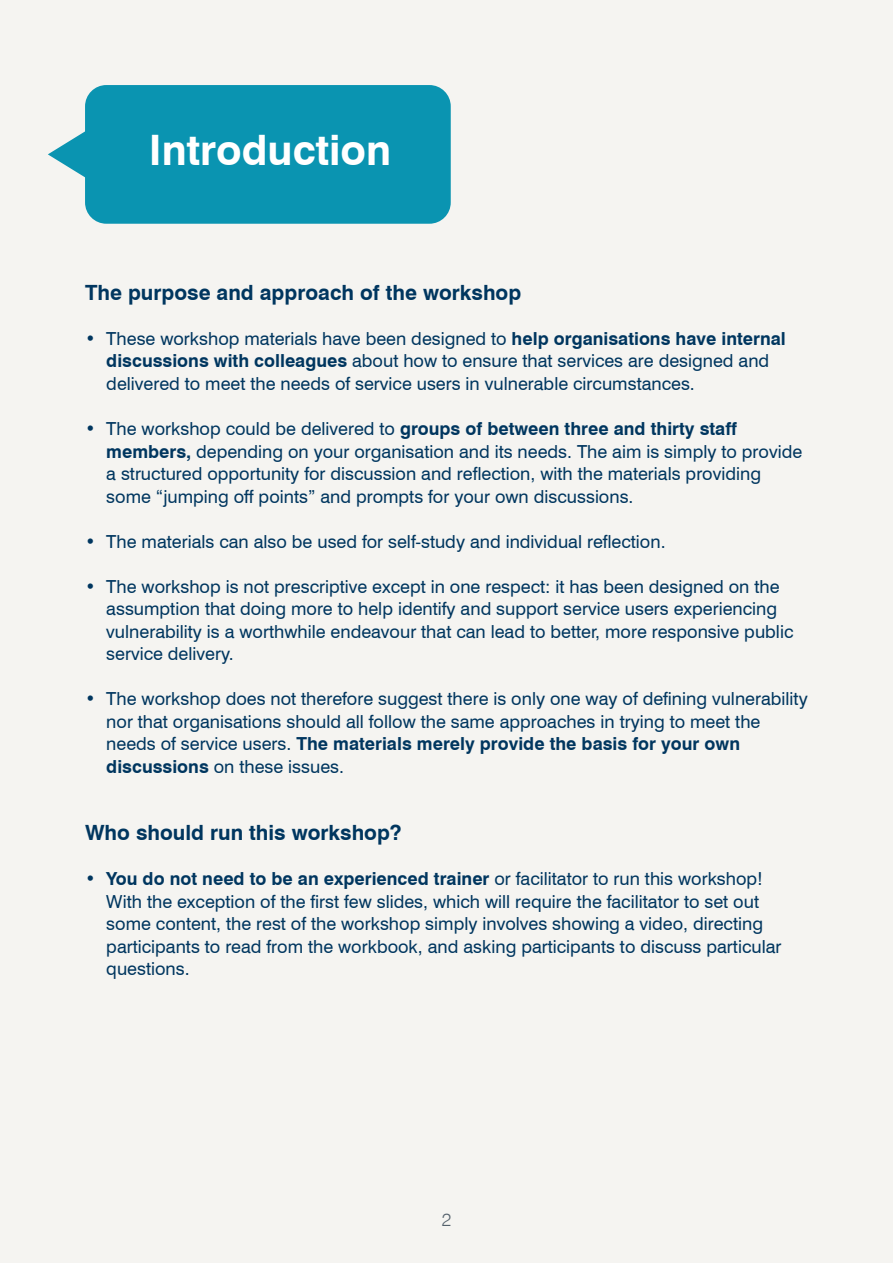
<style>
.page{position:relative;width:893px;height:1263px;background:#f5f4f1}
.page>*{position:absolute;margin:0;border:0;box-sizing:border-box;transform-origin:0 0}
.t1{font:700 42px "Swiss 721 BT";color:#fff}
.t2{font:700 21px "Swiss 721 BT";color:#00365f}
.t3{font:18px/22.5px "Swiss 721 BT";color:#00365f}
.t4{font:300 18px "Swiss 721 BT";color:#54616c}
.s1{font-weight:700}
</style>
<div class="page">
<div style="left:85px;top:85px;width:366px;height:139px;background:#0a94b1;border-radius:21px"></div>
<svg style="left:48px;top:131px;width:37px;height:47px"></svg>
<h1 class="t1" style="left:149px;top:125px;width:244px">Introduction</h1>
<p class="t2" style="left:85px;top:280px;width:438px">The purpose and approach of the workshop</p>
<p class="t3" style="left:106px;top:327px;width:681px;text-indent:-21px">• These workshop materials have been designed to <span class="s1">help organisations have internal discussions with colleagues</span> about how to ensure that services are designed and delivered to meet the needs of service users in vulnerable circumstances.</p>
<p class="t3" style="left:106px;top:417px;width:697px;text-indent:-21px">• The workshop could be delivered to <span class="s1">groups of between three and thirty staff members,</span> depending on your organisation and its needs. The aim is simply to provide a structured opportunity for discussion and reflection, with the materials providing some “jumping off points” and prompts for your own discussions.</p>
<p class="t3" style="left:85px;top:530px;width:582px">• The materials can also be used for self-study and individual reflection.</p>
<p class="t3" style="left:106px;top:575px;width:689px;text-indent:-21px">• The workshop is not prescriptive except in one respect: it has been designed on the assumption that doing more to help identify and support service users experiencing vulnerability is a worthwhile endeavour that can lead to better, more responsive public service delivery.</p>
<p class="t3" style="left:106px;top:687px;width:703px;text-indent:-21px">• The workshop does not therefore suggest there is only one way of defining vulnerability nor that organisations should all follow the same approaches in trying to meet the needs of service users. <span class="s1">The materials merely provide the basis for your own discussions</span> on these issues.</p>
<p class="t2" style="left:85px;top:820px;width:318px">Who should run this workshop?</p>
<p class="t3" style="left:106px;top:867px;width:677px;text-indent:-21px">• <span class="s1">You do not need to be an experienced trainer</span> or facilitator to run this workshop!<br>With the exception of the first few slides, which will require the facilitator to set out some content, the rest of the workshop simply involves showing a video, directing participants to read from the workbook, and asking participants to discuss particular questions.</p>
<p class="t4" style="left:442px;top:1208px;width:11px">2</p>
</div>
